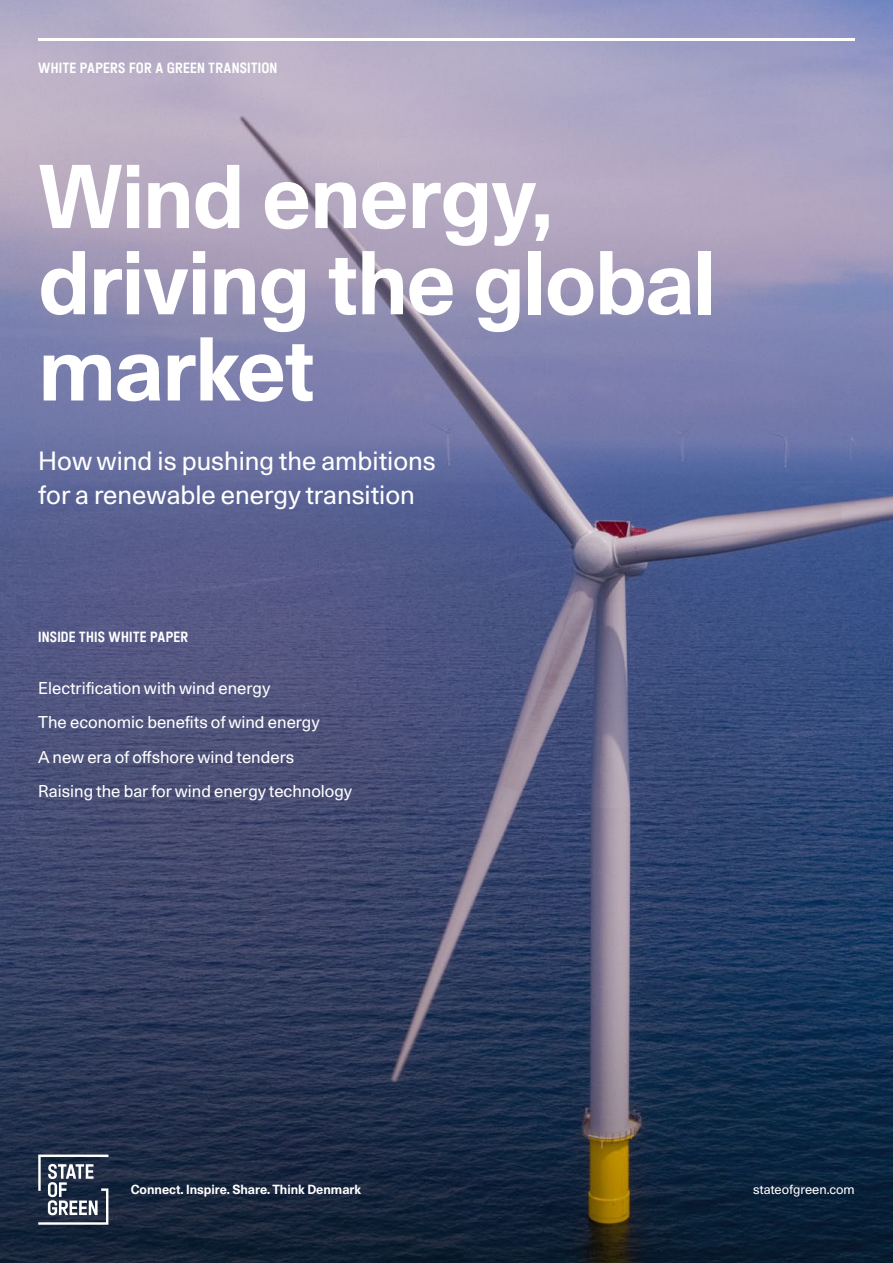
<style>
.page{position:relative;width:893px;height:1263px;background:#fff}
.page>*{position:absolute;margin:0;border:0;box-sizing:border-box;transform-origin:0 0}
.t1{font:700 87px/86.2px "Unica 77 LL";letter-spacing:-.015em;color:#fff}
.t2{font:25.5px/34.5px "Unica 77 LL";color:#fff}
.t3{font:16.5px/34.5px "Unica 77 LL";color:#fff}
.t4{font:500 15.75px "Halvar Eng";letter-spacing:.015em;color:#fff}
.t5{font:700 12.75px "Unica 77 LL";color:#fff}
.t6{font:12.75px "Unica 77 LL";color:#fff}
</style>
<div class="page">
<img style="left:0;top:0;width:893px;height:1263px">
<svg style="left:38px;top:1154px;width:70px;height:71px"></svg>
<hr style="left:38px;top:38px;width:817px;height:3px;background:#fff">
<p class="t4" style="left:38px;top:58px;width:241px">WHITE PAPERS FOR A GREEN TRANSITION</p>
<h1 class="t1" style="left:38px;top:151px;width:679px">Wind energy, driving the global market</h1>
<h2 class="t2" style="left:38px;top:443px;width:399px">How wind is pushing the ambitions for a renewable energy transition</h2>
<p class="t4" style="left:38px;top:627px;width:151px">INSIDE THIS WHITE PAPER</p>
<p class="t3" style="left:38px;top:670px;width:316px">Electrification with wind energy<br>The economic benefits of wind energy<br>A new era of offshore wind tenders Raising the bar for wind energy technology</p>
<p class="t5" style="left:131px;top:1181px;width:232px">Connect. Inspire. Share. Think Denmark</p>
<p class="t6" style="left:753px;top:1181px;width:103px">stateofgreen.com</p>
</div>
